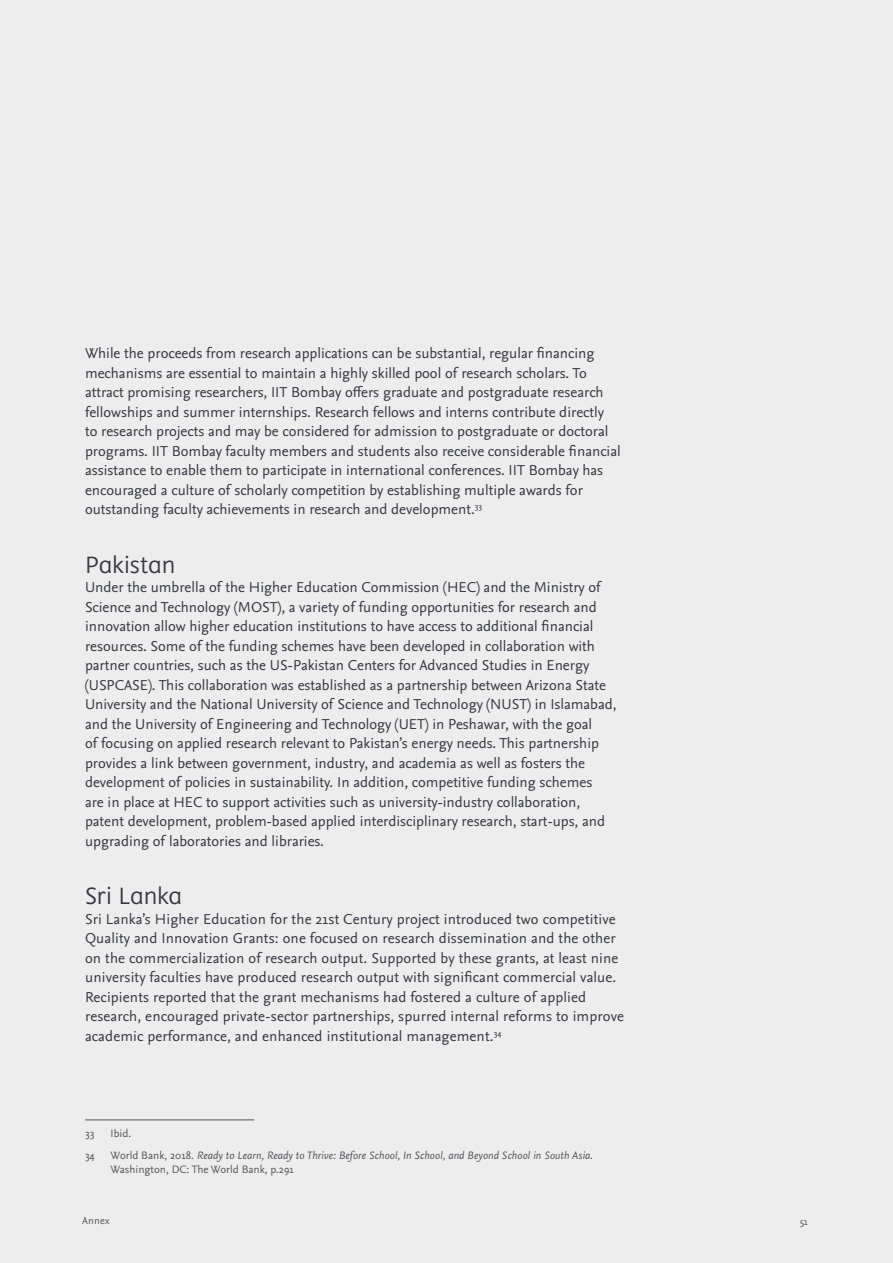
<style>
.page{position:relative;width:893px;height:1263px;background:#ededee}
.page>*{position:absolute;margin:0;border:0;box-sizing:border-box;transform-origin:0 0}
.t1{font:300 27px "Elsevier Display";letter-spacing:-.01em;color:#343741}
.t2{font:15px/19.5px "Nexus Sans Pro";color:#343741}
.t3{font:italic 11.25px/13.5px "Nexus Sans Pro";color:#53565a}
.t4{font:11.25px "Nexus Sans Pro";color:#53565a}
.t5{font:10.5px "Nexus Sans Pro";letter-spacing:.02em;color:#53565a}
.s1{font-style:normal}
</style>
<div class="page">
<hr style="left:85px;top:1119px;width:169px;height:1px;background:#53565a">
<p class="t2" style="left:85px;top:343px;width:537px">While the proceeds from research applications can be substantial, regular financing mechanisms are essential to maintain a highly skilled pool of research scholars. To attract promising researchers, IIT Bombay offers graduate and postgraduate research fellowships and summer internships. Research fellows and interns contribute directly<br>to research projects and may be considered for admission to postgraduate or doctoral programs. IIT Bombay faculty members and students also receive considerable financial assistance to enable them to participate in international conferences. IIT Bombay has encouraged a culture of scholarly competition by establishing multiple awards for outstanding faculty achievements in research and development.<sup>33</sup></p>
<h1 class="t1" style="left:85px;top:549px;width:92px">Pakistan</h1>
<p class="t2" style="left:85px;top:577px;width:533px">Under the umbrella of the Higher Education Commission (HEC) and the Ministry of Science and Technology (MOST), a variety of funding opportunities for research and innovation allow higher education institutions to have access to additional financial resources. Some of the funding schemes have been developed in collaboration with partner countries, such as the US-Pakistan Centers for Advanced Studies in Energy (USPCASE). This collaboration was established as a partnership between Arizona State University and the National University of Science and Technology (NUST) in Islamabad, and the University of Engineering and Technology (UET) in Peshawar, with the goal<br>of focusing on applied research relevant to Pakistan’s energy needs. This partnership provides a link between government, industry, and academia as well as fosters the development of policies in sustainability. In addition, competitive funding schemes<br>are in place at HEC to support activities such as university-industry collaboration, patent development, problem-based applied interdisciplinary research, start-ups, and upgrading of laboratories and libraries.</p>
<h1 class="t1" style="left:85px;top:880px;width:99px">Sri Lanka</h1>
<p class="t2" style="left:85px;top:908px;width:540px">Sri Lanka’s Higher Education for the 21st Century project introduced two competitive Quality and Innovation Grants: one focused on research dissemination and the other on the commercialization of research output. Supported by these grants, at least nine university faculties have produced research output with significant commercial value.<br>Recipients reported that the grant mechanisms had fostered a culture of applied research, encouraged private-sector partnerships, spurred internal reforms to improve academic performance, and enhanced institutional management.<sup>34</sup></p>
<p class="t4" style="left:85px;top:1125px;width:11px">33</p>
<p class="t4" style="left:111px;top:1125px;width:22px">Ibid.</p>
<p class="t4" style="left:85px;top:1147px;width:11px">34</p>
<p class="t3" style="left:111px;top:1148px;width:484px"><span class="s1">World Bank, 2018.</span> Ready to Learn, Ready to Thrive: Before School, In School, and Beyond School in South Asia.<br><span class="s1">Washington, DC: The World Bank, p.291</span></p>
<p class="t5" style="left:82px;top:1213px;width:29px">Annex</p>
<p class="t5" style="left:800px;top:1213px;width:10px">51</p>
</div>
